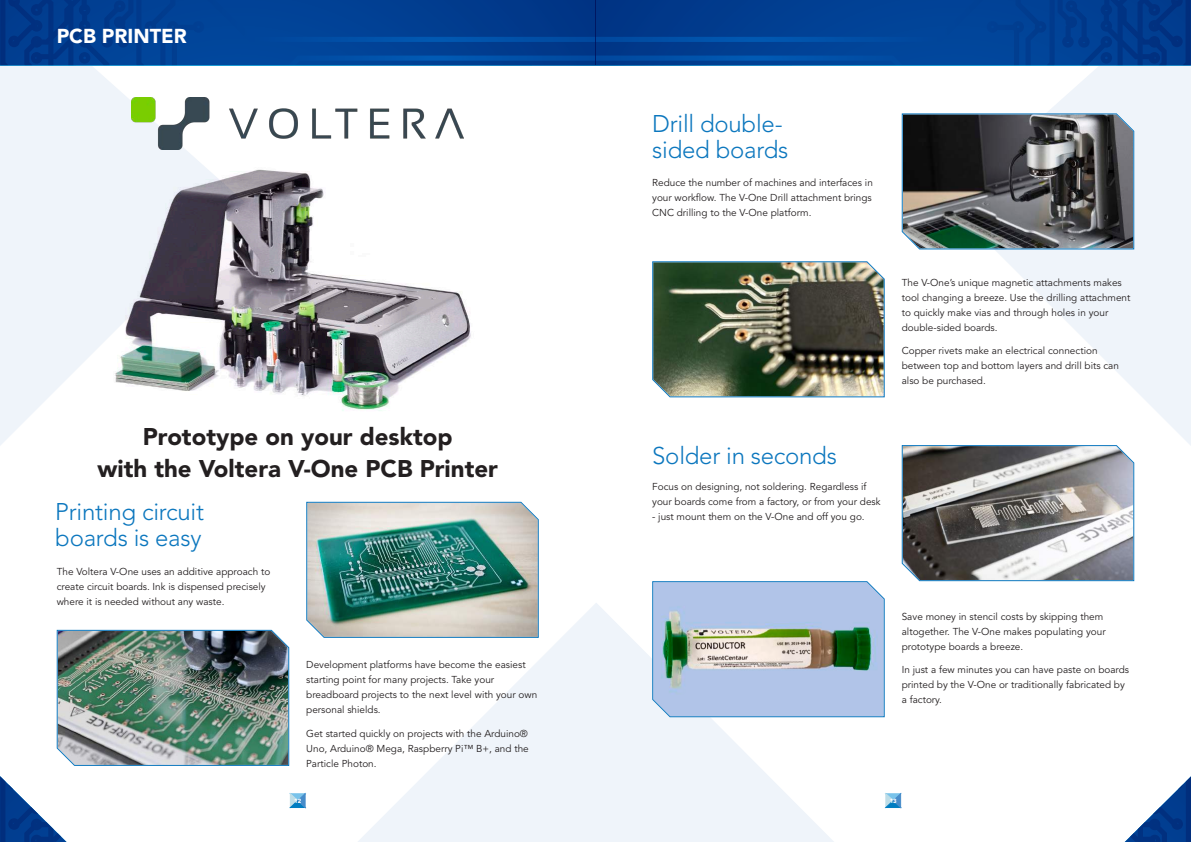
<style>
.page{position:relative;width:1191px;height:842px;background:#fff}
.page>*{position:absolute;margin:0;border:0;box-sizing:border-box;transform-origin:0 0}
.t1{font:300 24px/26px "Avenir LT Std";letter-spacing:-.01em;color:#0c77be}
.t2{font:900 24px/32px "Avenir LT Std";color:#231f20;text-align:center}
.t3{font:900 20px "Avenir LT Std";color:#fff}
.t4{font:10px/15px "Avenir LT Std";color:#231f20}
.t5{font:900 6px "Avenir LT Std";color:#fff}
</style>
<div class="page">
<svg style="left:886px;top:794px;width:14px;height:13px"></svg>
<svg style="left:946px;top:65px;width:245px;height:380px"></svg>
<svg style="left:539px;top:603px;width:295px;height:239px;fill:#eff4fa"></svg>
<svg style="left:0;top:65px;width:244px;height:380px;fill:#eff4fa"></svg>
<svg style="left:1124px;top:776px;width:67px;height:66px"></svg>
<svg style="left:0;top:0;width:595px;height:65px;background:#003f93"></svg>
<svg style="left:595px;top:0;width:596px;height:65px;background:#003f92"></svg>
<div style="left:69px;top:158px;width:458px;height:302px;background:#fff"></div>
<img style="left:69px;top:163px;width:402px;height:248px">
<img style="left:132px;top:98px;width:332px;height:51px">
<img style="left:0;top:501px;width:539px;height:341px">
<svg style="left:901px;top:112px;width:233px;height:138px;background:#505455"></svg>
<img style="left:652px;top:261px;width:233px;height:137px">
<svg style="left:651px;top:581px;width:234px;height:137px;background:#a6baca"></svg>
<svg style="left:901px;top:444px;width:233px;height:138px;background:#89898b"></svg>
<h2 class="t3" style="left:57px;top:24px;width:131px">PCB PRINTER</h2>
<h1 class="t2" style="left:97px;top:420px;width:402px">Prototype on your desktop<br>with the Voltera V-One PCB Printer</h1>
<h1 class="t1" style="left:55px;top:499px;width:150px">Printing circuit boards is easy</h1>
<p class="t4" style="left:57px;top:564px;width:215px">The Voltera V-One uses an additive approach to create circuit boards. Ink is dispensed precisely where it is needed without any waste.</p>
<p class="t4" style="left:306px;top:657px;width:232px">Development platforms have become the easiest starting point for many projects. Take your breadboard projects to the next level with your own personal shields.</p>
<p class="t4" style="left:306px;top:726px;width:224px;text-align:justify">Get started quickly on projects with the Arduino® Uno, Arduino® Mega, Raspberry Pi™ B+, and the Particle Photon.</p>
<h1 class="t1" style="left:652px;top:110px;width:138px">Drill double&shy;sided boards</h1>
<p class="t4" style="left:652px;top:175px;width:222px;text-align:justify">Reduce the number of machines and interfaces in your workflow. The V-One Drill attachment brings CNC drilling to the V-One platform.</p>
<p class="t4" style="left:901px;top:275px;width:230px">The V-One’s unique magnetic attachments makes tool changing a breeze. Use the drilling attachment to quickly make vias and through holes in your double-sided boards.</p>
<p class="t4" style="left:901px;top:344px;width:219px">Copper rivets make an electrical connection between top and bottom layers and drill bits can also be purchased.</p>
<h1 class="t1" style="left:652px;top:442px;width:186px">Solder in seconds</h1>
<p class="t4" style="left:652px;top:479px;width:230px">Focus on designing, not soldering. Regardless if your boards come from a factory, or from your desk</p>
<p class="t4" style="left:652px;top:509px;width:214px">- just mount them on the V-One and off you go.</p>
<p class="t4" style="left:901px;top:609px;width:205px">Save money in stencil costs by skipping them altogether. The V-One makes populating your prototype boards a breeze.</p>
<p class="t4" style="left:901px;top:663px;width:229px">In just a few minutes you can have paste on boards printed by the V-One or traditionally fabricated by a factory.</p>
<p class="t5" style="left:294px;top:797px;width:9px">12</p>
<p class="t5" style="left:889px;top:797px;width:9px">13</p>
</div>
